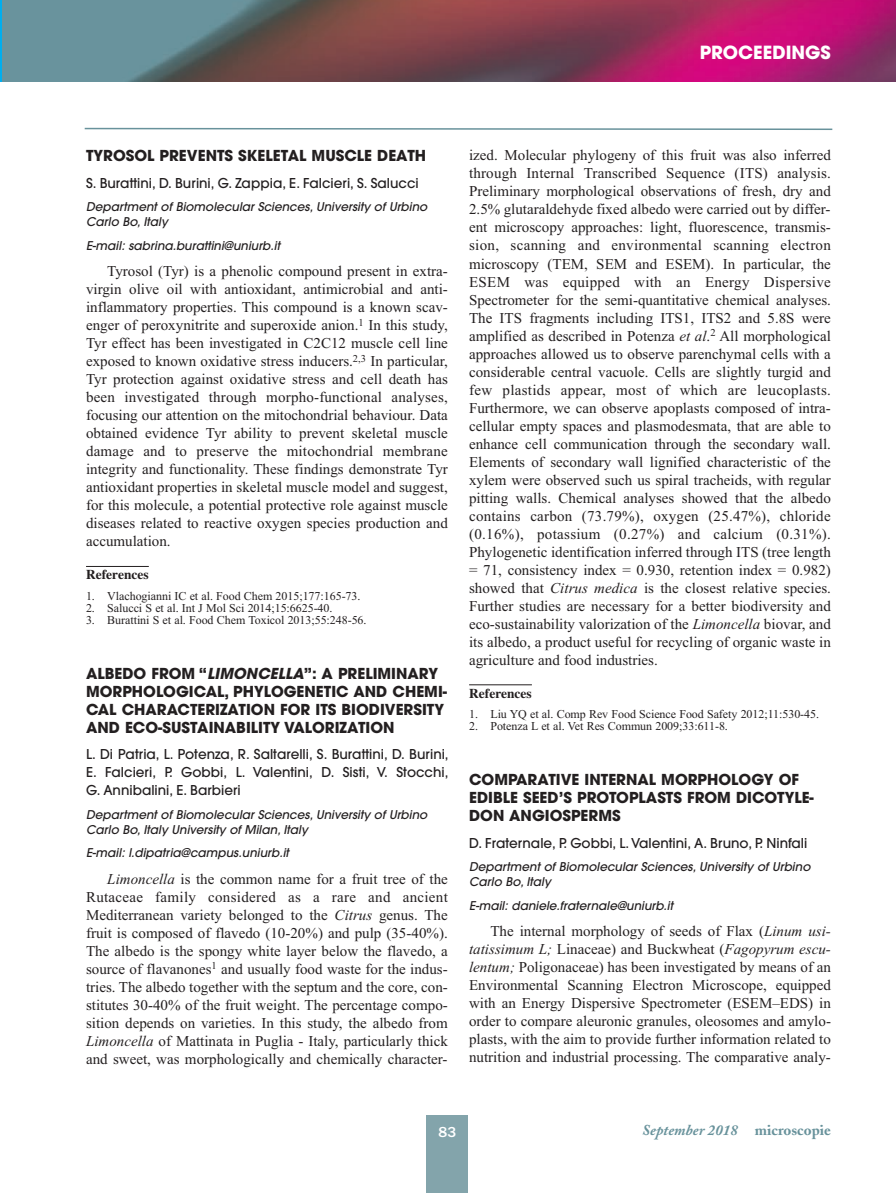
<style>
.page{position:relative;width:896px;height:1193px;background:#fff}
.page>*{position:absolute;margin:0;border:0;box-sizing:border-box;transform-origin:0 0}
.t1{font:700 18px "Avant Garde";color:#fff}
.t2{font:15px/18px "Times New Roman";color:#231f20;text-align:justify}
.t3{font:700 15px/18px "Avant Garde";color:#231f20}
.t4{font:italic 700 15px "Adobe Caslon";color:#68929b}
.t5{font:500 15px "Franklin Gothic";color:#fff}
.t6{font:500 13.5px/18px "Avant Garde";color:#231f20;text-align:justify}
.t7{font:700 13.5px "Times";color:#231f20}
.t8{font:italic 500 12px/15px "Avant Garde";color:#231f20}
.t9{font:12px "Times New Roman";letter-spacing:-.005em;color:#231f20}
.s1{font-style:italic}
.s2{font-style:normal}
</style>
<div class="page">
<img style="left:2px;top:0;width:893px;height:82px">
<hr style="left:86px;top:566px;width:63px;height:1px;background:#231f20">
<hr style="left:469px;top:684px;width:62px;height:1px;background:#231f20">
<svg style="left:84px;top:127px;width:749px;height:3px"></svg>
<div style="left:426px;top:1115px;width:42px;height:77px;background:#83a4ab"></div>
<hr style="left:0;top:0;width:2px;height:82px;background:#edf1f2">
<p class="t1" style="left:699px;top:46px;width:133px">PROCEEDINGS</p>
<p class="t3" style="left:86px;top:148px;width:341px">TYROSOL PREVENTS SKELETAL MUSCLE DEATH</p>
<p class="t6" style="left:86px;top:175px;width:334px">S. Burattini, D. Burini, G. Zappia, E. Falcieri, S. Salucci</p>
<p class="t8" style="left:86px;top:200px;width:342px">Department of Biomolecular Sciences, University of Urbino<br>Carlo Bo, Italy</p>
<p class="t8" style="left:86px;top:239px;width:195px">E-mail: sabrina.burattini@uniurb.it</p>
<p class="t2" style="left:86px;top:262px;width:363px;text-indent:21px">Tyrosol (Tyr) is a phenolic compound present in extra&shy;virgin olive oil with antioxidant, antimicrobial and anti&shy;inflammatory properties. This compound is a known scav&shy;enger of peroxynitrite and superoxide anion.<sup>1</sup> In this study, Tyr effect has been investigated in C2C12 muscle cell line exposed to known oxidative stress inducers.<sup>2,3</sup> In particular, Tyr protection against oxidative stress and cell death has been investigated through morpho-functional analyses, focusing our attention on the mitochondrial behaviour. Data obtained evidence Tyr ability to prevent skeletal muscle damage and to preserve the mitochondrial membrane integrity and functionality. These findings demonstrate Tyr antioxidant properties in skeletal muscle model and suggest, for this molecule, a potential protective role against muscle diseases related to reactive oxygen species production and accumulation.</p>
<p class="t7" style="left:86px;top:567px;width:64px">References</p>
<p class="t9" style="left:86px;top:588px;width:276px">1. Vlachogianni IC et al. Food Chem 2015;177:165-73.</p>
<p class="t9" style="left:86px;top:600px;width:248px">2. Salucci S et al. Int J Mol Sci 2014;15:6625-40.</p>
<p class="t9" style="left:86px;top:612px;width:282px">3. Burattini S et al. Food Chem Toxicol 2013;55:248-56.</p>
<p class="t3" style="left:86px;top:666px;width:362px">ALBEDO FROM “<span class="s1">LIMONCELLA</span>”: A PRELIMINARY MORPHOLOGICAL, PHYLOGENETIC AND CHEMI-CAL CHARACTERIZATION FOR ITS BIODIVERSITY AND ECO-SUSTAINABILITY VALORIZATION</p>
<p class="t6" style="left:86px;top:746px;width:364px">L. Di Patria, L. Potenza, R. Saltarelli, S. Burattini, D. Burini, E. Falcieri, P. Gobbi, L. Valentini, D. Sisti, V. Stocchi, G. Annibalini, E. Barbieri</p>
<p class="t8" style="left:86px;top:807px;width:342px">Department of Biomolecular Sciences, University of Urbino<br>Carlo Bo, Italy University of Milan, Italy</p>
<p class="t8" style="left:86px;top:846px;width:204px">E-mail: l.dipatria@campus.uniurb.it</p>
<p class="t2" style="left:86px;top:869px;width:363px;text-indent:21px"><span class="s1">Limoncella</span> is the common name for a fruit tree of the Rutaceae family considered as a rare and ancient Mediterranean variety belonged to the <span class="s1">Citrus</span> genus. The fruit is composed of flavedo (10-20%) and pulp (35-40%).<br>The albedo is the spongy white layer below the flavedo, a source of flavanones<sup>1</sup> and usually food waste for the indus&shy;tries. The albedo together with the septum and the core, con&shy;stitutes 30-40% of the fruit weight. The percentage compo&shy;sition depends on varieties. In this study, the albedo from <span class="s1">Limoncella</span> of Mattinata in Puglia - Italy, particularly thick and sweet, was morphologically and chemically character-</p>
<p class="t2" style="left:469px;top:146px;width:363px">ized. Molecular phylogeny of this fruit was also inferred through Internal Transcribed Sequence (ITS) analysis.<br>Preliminary morphological observations of fresh, dry and 2.5% glutaraldehyde fixed albedo were carried out by differ&shy;ent microscopy approaches: light, fluorescence, transmis&shy;sion, scanning and environmental scanning electron microscopy (TEM, SEM and ESEM). In particular, the ESEM was equipped with an Energy Dispersive Spectrometer for the semi-quantitative chemical analyses.<br>The ITS fragments including ITS1, ITS2 and 5.8S were amplified as described in Potenza <span class="s1">et al</span>.<sup>2</sup> All morphological approaches allowed us to observe parenchymal cells with a considerable central vacuole. Cells are slightly turgid and few plastids appear, most of which are leucoplasts.<br>Furthermore, we can observe apoplasts composed of intra&shy;cellular empty spaces and plasmodesmata, that are able to enhance cell communication through the secondary wall.<br>Elements of secondary wall lignified characteristic of the xylem were observed such us spiral tracheids, with regular pitting walls. Chemical analyses showed that the albedo contains carbon (73.79%), oxygen (25.47%), chloride (0.16%), potassium (0.27%) and calcium (0.31%).<br>Phylogenetic identification inferred through ITS (tree length = 71, consistency index = 0.930, retention index = 0.982) showed that <span class="s1">Citrus medica</span> is the closest relative species.<br>Further studies are necessary for a better biodiversity and eco-sustainability valorization of the <span class="s1">Limoncella</span> biovar, and its albedo, a product useful for recycling of organic waste in agriculture and food industries.</p>
<p class="t7" style="left:469px;top:685px;width:64px">References</p>
<p class="t9" style="left:469px;top:707px;width:351px">1. Liu YQ et al. Comp Rev Food Science Food Safety 2012;11:530-45.</p>
<p class="t9" style="left:469px;top:719px;width:260px">2. Potenza L et al. Vet Res Commun 2009;33:611-8.</p>
<p class="t3" style="left:469px;top:772px;width:346px">COMPARATIVE INTERNAL MORPHOLOGY OF<br>EDIBLE SEED’S PROTOPLASTS FROM DICOTYLE-<br>DON ANGIOSPERMS</p>
<p class="t6" style="left:469px;top:834px;width:339px">D. Fraternale, P. Gobbi, L. Valentini, A. Bruno, P. Ninfali</p>
<p class="t8" style="left:469px;top:860px;width:342px">Department of Biomolecular Sciences, University of Urbino<br>Carlo Bo, Italy</p>
<p class="t8" style="left:469px;top:898px;width:205px">E-mail: daniele.fraternale@uniurb.it</p>
<p class="t2" style="left:469px;top:921px;width:363px;text-indent:21px">The internal morphology of seeds of Flax (<span class="s1">Linum usi&shy;tatissimum L;</span> Linaceae) and Buckwheat (<span class="s1">Fagopyrum escu&shy;lentum;</span> Poligonaceae) has been investigated by means of an Environmental Scanning Electron Microscope, equipped with an Energy Dispersive Spectrometer (ESEM–EDS) in order to compare aleuronic granules, oleosomes and amylo&shy;plasts, with the aim to provide further information related to nutrition and industrial processing. The comparative analy-</p>
<p class="t5" style="left:438px;top:1126px;width:19px">83</p>
<p class="t4" style="left:642px;top:1124px;width:190px">September 2018 <span class="s2">microscopie</span></p>
</div>
